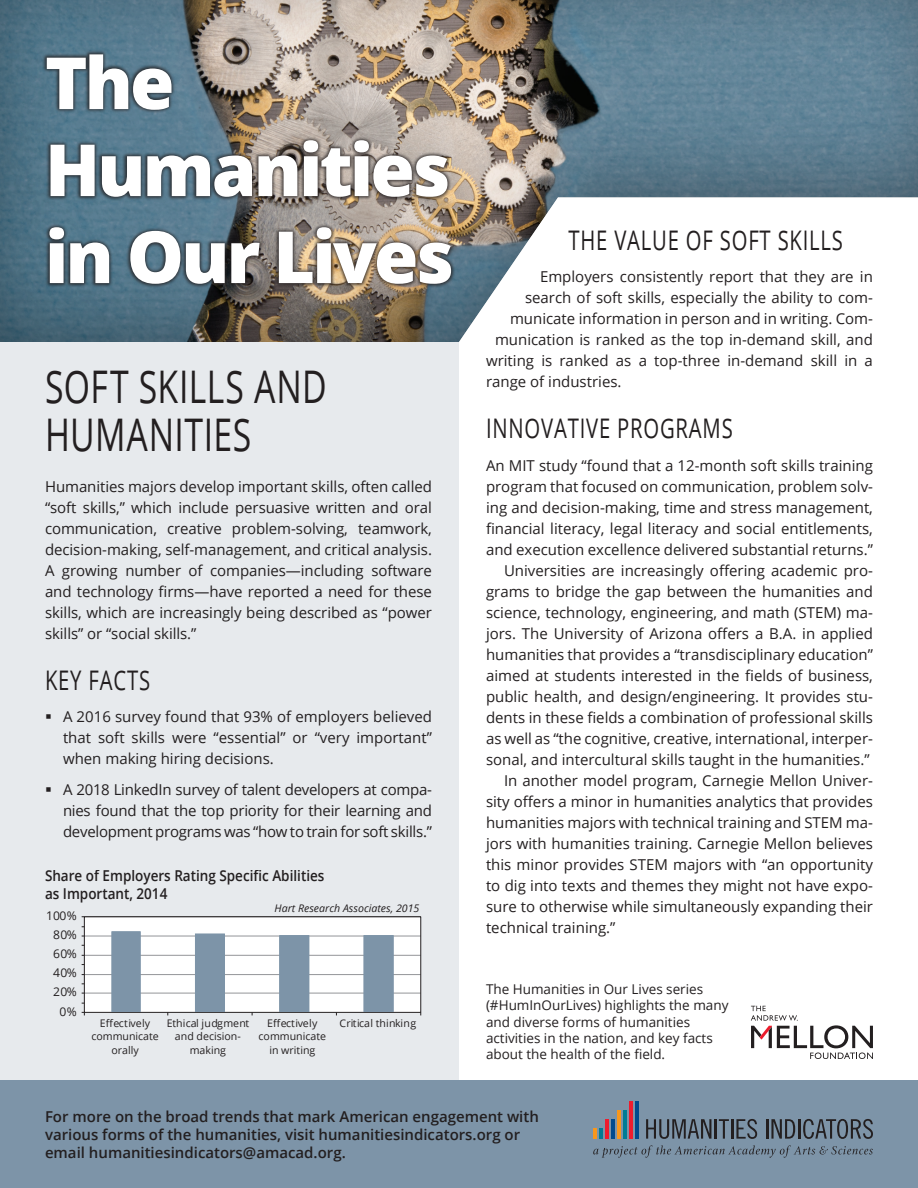
<style>
.page{position:relative;width:918px;height:1188px;background:#fff}
.page>*{position:absolute;margin:0;border:0;box-sizing:border-box;transform-origin:0 0}
.t1{font:800 72px/87px "Open Sans";letter-spacing:-.04em;color:#fff}
.Headline{font:45px/48px "Open Sans";letter-spacing:.015em;color:#231f20;scale:.75 1}
.Subhead{font:27px "Open Sans";letter-spacing:.04em;color:#231f20;scale:.75 1}
.Subhead_Top_1-Line{font:27px "Open Sans";letter-spacing:.04em;color:#231f20;scale:.75 1}
.Text_Indent{font:15px/21px "Open Sans";color:#231f20;text-align:justify}
.Text_No_Indent{font:15px/21px "Open Sans";color:#231f20;text-align:justify}
.t2{font:600 15px/18px "Open Sans";color:#231f20}
.t3{font:600 15px/18px "Open Sans";color:#231f20;scale:.9 1}
.t4{font:13.5px/16.2px "Open Sans";color:#231f20}
.t5{font:12px "Open Sans";letter-spacing:.025em;color:#231f20}
.t6{font:10.5px/13.5px "Open Sans";color:#231f20;text-align:center}
.t7{font:italic 10.5px "Open Sans";color:#231f20}
</style>
<div class="page">
<div style="left:0;top:0;width:918px;height:344px;background:#231f20;opacity:.4"></div>
<div style="left:0;top:342px;width:459px;height:738px;background:#e7eaed"></div>
<div style="left:0;top:1080px;width:918px;height:108px;background:#7d94a8"></div>
<svg style="left:646px;top:1119px;width:65px;height:20px"></svg>
<hr style="left:715px;top:1119px;width:2px;height:20px;background:#231f20">
<svg style="left:719px;top:1119px;width:10px;height:20px"></svg>
<hr style="left:731px;top:1119px;width:2px;height:20px;background:#231f20">
<svg style="left:736px;top:1119px;width:21px;height:20px"></svg>
<hr style="left:766px;top:1119px;width:2px;height:20px;background:#231f20">
<svg style="left:771px;top:1119px;width:24px;height:20px"></svg>
<hr style="left:798px;top:1119px;width:2px;height:20px;background:#231f20">
<svg style="left:803px;top:1119px;width:70px;height:20px"></svg>
<svg style="left:594px;top:1128px;width:3px;height:11px"></svg>
<hr style="left:599px;top:1128px;width:4px;height:11px;background:#007c94">
<hr style="left:605px;top:1119px;width:4px;height:20px;background:#ee1b2d">
<hr style="left:611px;top:1119px;width:4px;height:20px;background:#004a8d">
<hr style="left:617px;top:1110px;width:4px;height:29px;background:#f7971d">
<hr style="left:623px;top:1110px;width:4px;height:29px;background:#007c94">
<hr style="left:629px;top:1101px;width:3px;height:38px;background:#ee1b2d">
<hr style="left:635px;top:1101px;width:3px;height:38px;background:#004a8d">
<svg style="left:593px;top:1145px;width:280px;height:13px"></svg>
<svg style="left:751px;top:1006px;width:122px;height:53px"></svg>
<div style="left:42px;top:50px;width:414px;height:238px;background:#231f20;opacity:.75"></div>
<div style="left:84px;top:917px;width:337px;height:96px;background:#fff"></div>
<hr style="left:84px;top:936px;width:337px;height:1px;background:#939598">
<hr style="left:84px;top:955px;width:337px;height:1px;background:#939598">
<hr style="left:84px;top:974px;width:337px;height:1px;background:#939598">
<hr style="left:84px;top:993px;width:337px;height:1px;background:#939598">
<div style="left:84px;top:916px;width:337px;height:97px;border:1px solid #231f20"></div>
<svg style="left:112px;top:931px;width:282px;height:84px"></svg>
<h1 class="t1" style="left:45px;top:36px;width:410px">The<br>Humanities in Our Lives</h1>
<p class="Headline" style="left:45px;top:362px;width:377px">SOFT SKILLS AND<br>HUMANITIES</p>
<p class="Text_No_Indent" style="left:45px;top:476px;width:389px">Humanities majors develop important skills, often called “soft skills,” which include persuasive written and oral communication, creative problem-solving, teamwork, decision-making, self-management, and critical analysis.<br>A growing number of companies—including software and technology firms—have reported a need for these skills, which are increasingly being described as “power skills” or “social skills.”</p>
<p class="Subhead" style="left:45px;top:662px;width:142px">KEY FACTS</p>
<p class="Text_Indent" style="left:63px;top:705px;width:371px">A 2016 survey found that 93% of employers believed that soft skills were “essential” or “very important” when making hiring decisions.</p>
<p class="Text_Indent" style="left:63px;top:779px;width:371px">A 2018 LinkedIn survey of talent developers at compa&shy;nies found that the top priority for their learning and development programs was “how to train for soft skills.”</p>
<p class="t3" style="left:45px;top:867px;width:312px">Share of Employers Rating Specific Abilities as Important, 2014</p>
<p class="t7" style="left:275px;top:901px;width:146px">Hart Research Associates, 2015</p>
<p class="t5" style="left:46px;top:907px;width:32px">100%</p>
<p class="t5" style="left:53px;top:926px;width:25px">80%</p>
<p class="t5" style="left:53px;top:946px;width:25px">60%</p>
<p class="t5" style="left:53px;top:965px;width:25px">40%</p>
<p class="t5" style="left:53px;top:984px;width:25px">20%</p>
<p class="t5" style="left:60px;top:1003px;width:19px">0%</p>
<p class="t6" style="left:91px;top:1016px;width:69px">Effectively communicate orally</p>
<p class="t6" style="left:167px;top:1016px;width:84px">Ethical judgment and decision&shy;making</p>
<p class="t6" style="left:259px;top:1016px;width:69px">Effectively communicate in writing</p>
<p class="t6" style="left:339px;top:1016px;width:78px">Critical thinking</p>
<p class="Subhead_Top_1-Line" style="left:568px;top:222px;width:368px">THE VALUE OF SOFT SKILLS</p>
<p class="Text_No_Indent" style="left:540px;top:266px;width:335px">Employers consistently report that they are in</p>
<p class="Text_No_Indent" style="left:525px;top:287px;width:350px">search of soft skills, especially the ability to com-</p>
<p class="Text_No_Indent" style="left:510px;top:308px;width:365px">municate information in person and in writing. Com-</p>
<p class="Text_No_Indent" style="left:495px;top:329px;width:380px">munication is ranked as the top in-demand skill, and</p>
<p class="Text_No_Indent" style="left:486px;top:350px;width:389px">writing is ranked as a top-three in-demand skill in a</p>
<p class="Text_No_Indent" style="left:486px;top:371px;width:137px">range of industries.</p>
<p class="Subhead" style="left:486px;top:410px;width:331px">INNOVATIVE PROGRAMS</p>
<p class="Text_No_Indent" style="left:486px;top:455px;width:389px">An MIT study “found that a 12-month soft skills training program that focused on communication, problem solv&shy;ing and decision-making, time and stress management, financial literacy, legal literacy and social entitlements, and execution excellence delivered substantial returns.”</p>
<p class="Text_Indent" style="left:486px;top:560px;width:389px;text-indent:18px">Universities are increasingly offering academic pro&shy;grams to bridge the gap between the humanities and science, technology, engineering, and math (STEM) ma&shy;jors. The University of Arizona offers a B.A. in applied humanities that provides a “transdisciplinary education” aimed at students interested in the fields of business, public health, and design/engineering. It provides stu&shy;dents in these fields a combination of professional skills as well as “the cognitive, creative, international, interper&shy;sonal, and intercultural skills taught in the humanities.”</p>
<p class="Text_Indent" style="left:486px;top:770px;width:389px;text-indent:18px">In another model program, Carnegie Mellon Univer&shy;sity offers a minor in humanities analytics that provides humanities majors with technical training and STEM ma&shy;jors with humanities training. Carnegie Mellon believes this minor provides STEM majors with “an opportunity to dig into texts and themes they might not have expo&shy;sure to otherwise while simultaneously expanding their technical training.”</p>
<p class="t4" style="left:486px;top:981px;width:244px">The Humanities in Our Lives series (#HumInOurLives) highlights the many and diverse forms of humanities activities in the nation, and key facts about the health of the field.</p>
<p class="t2" style="left:45px;top:1107px;width:495px">For more on the broad trends that mark American engagement with various forms of the humanities, visit humanitiesindicators.org or email humanitiesindicators@amacad.org.</p>
</div>
